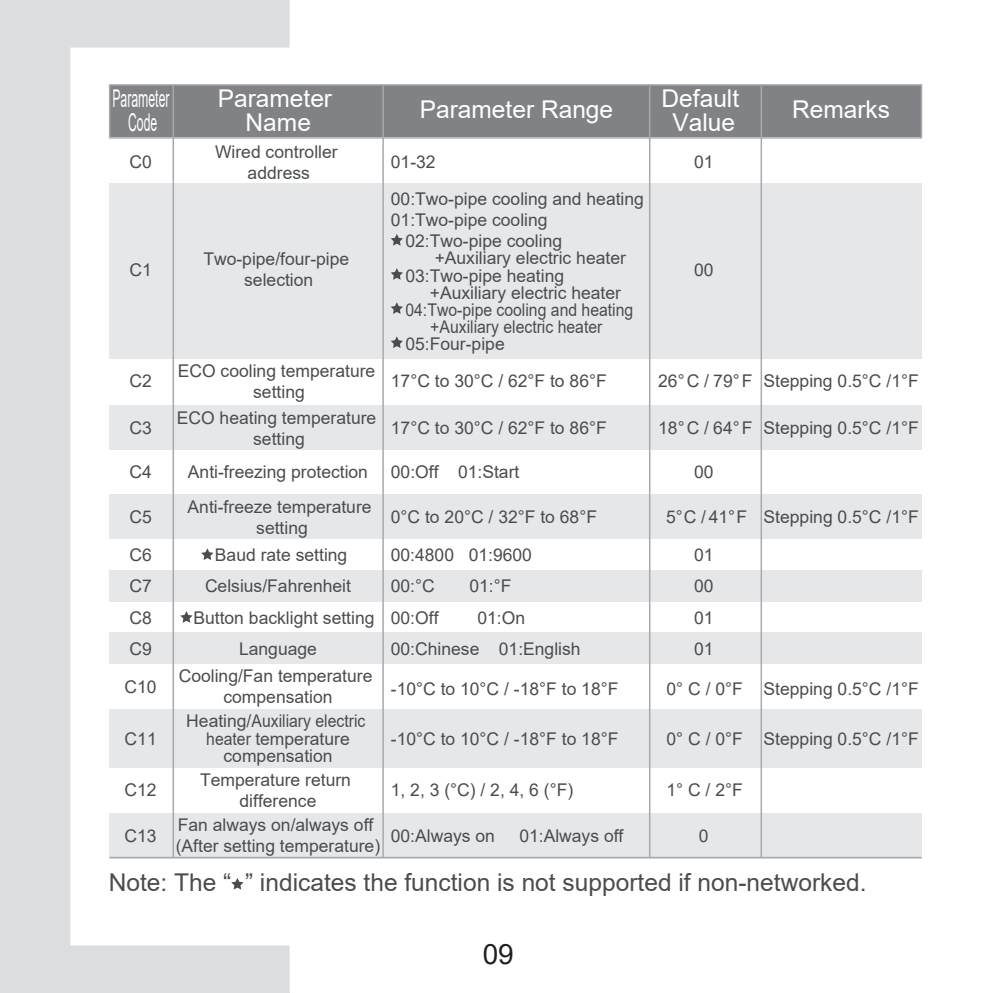
<style>
.page{position:relative;width:993px;height:993px;background:#fff}
.page>*{position:absolute;margin:0;border:0;box-sizing:border-box;transform-origin:0 0}
.t1{font:28px "Arial";color:#231f20}
.t2{font:24.5px "Arial";color:#4b4c4d}
.t3{font:24.5px/24.5px "Arial";color:#fff;text-align:center}
.t4{font:24.5px/24.5px "Arial";color:#fff;text-align:center;scale:.5 1}
.t5{font:17.5px/21px "Arial";color:#4b4c4d}
.t6{font:17.5px "Arial";color:#4b4c4d;scale:.9 1}
</style>
<div class="page">
<svg style="left:0;top:0;width:289px;height:992px"></svg>
<div style="left:109px;top:404px;width:812px;height:45px;background:#e6e7e9"></div>
<div style="left:109px;top:494px;width:812px;height:44px;background:#e6e7e9"></div>
<div style="left:109px;top:184px;width:812px;height:175px;background:#e6e7e9"></div>
<div style="left:109px;top:84px;width:812px;height:54px;background:#808285;border:1px solid #a8a9ad"></div>
<hr style="left:110px;top:137px;width:811px;height:1px;background:#bcbdc0">
<div style="left:109px;top:570px;width:812px;height:31px;background:#e6e7e9"></div>
<div style="left:109px;top:632px;width:812px;height:31px;background:#e6e7e9"></div>
<div style="left:109px;top:812px;width:812px;height:46px;background:#e6e7e9"></div>
<hr style="left:109px;top:856px;width:812px;height:2px;background:#a8a9ad">
<div style="left:109px;top:708px;width:812px;height:59px;background:#e6e7e9"></div>
<svg style="left:391px;top:234px;width:12px;height:11px"></svg>
<svg style="left:391px;top:268px;width:12px;height:12px"></svg>
<svg style="left:391px;top:302px;width:12px;height:12px"></svg>
<svg style="left:391px;top:336px;width:12px;height:12px"></svg>
<svg style="left:201px;top:548px;width:12px;height:12px"></svg>
<svg style="left:180px;top:611px;width:12px;height:11px"></svg>
<svg style="left:231px;top:877px;width:12px;height:12px"></svg>
<hr style="left:760px;top:86px;width:1px;height:771px;background:#a8a9ad">
<hr style="left:648px;top:86px;width:2px;height:771px;background:#a8a9ad">
<hr style="left:382px;top:86px;width:2px;height:771px;background:#a8a9ad">
<hr style="left:172px;top:86px;width:2px;height:771px;background:#a8a9ad">
<h2 class="t4" style="left:112px;top:86px;width:116px">Parameter<br>Code</h2>
<h2 class="t3" style="left:217px;top:86px;width:116px">Parameter<br>Name</h2>
<h2 class="t3" style="left:419px;top:97px;width:195px">Parameter Range</h2>
<h2 class="t3" style="left:661px;top:86px;width:79px">Default<br>Value</h2>
<h2 class="t3" style="left:791px;top:97px;width:99px">Remarks</h2>
<p class="t5" style="left:129px;top:151px;width:24px">C0</p>
<p class="t5" style="left:129px;top:259px;width:24px">C1</p>
<p class="t5" style="left:129px;top:370px;width:24px">C2</p>
<p class="t5" style="left:129px;top:417px;width:24px">C3</p>
<p class="t5" style="left:129px;top:461px;width:24px">C4</p>
<p class="t5" style="left:129px;top:506px;width:24px">C5</p>
<p class="t5" style="left:215px;top:141px;width:124px;text-align:center">Wired controller address</p>
<p class="t5" style="left:203px;top:248px;width:147px;text-align:center">Two-pipe/four-pipe selection</p>
<p class="t5" style="left:178px;top:360px;width:199px;text-align:center">ECO cooling temperature setting</p>
<p class="t5" style="left:177px;top:407px;width:201px;text-align:center">ECO heating temperature setting</p>
<p class="t5" style="left:187px;top:455px;width:185px;line-height:34.3px">Anti-freezing protection<br>Anti-freeze temperature</p>
<p class="t5" style="left:256px;top:516px;width:53px">setting</p>
<p class="t5" style="left:391px;top:143px;width:254px;line-height:36.8px">01-32<br>00:Two-pipe cooling and heating</p>
<p class="t5" style="left:405px;top:209px;width:158px;text-indent:-15px">01:Two-pipe cooling<br>02:Two-pipe cooling</p>
<p class="t5" style="left:405px;top:249px;width:222px;line-height:17.2px;text-indent:29px">+Auxiliary electric heater<br>03:Two-pipe heating</p>
<p class="t5" style="left:429px;top:282px;width:193px">+Auxiliary electric heater</p>
<p class="t6" style="left:405px;top:297px;width:254px">04:Two-pipe cooling and heating</p>
<p class="t6" style="left:430px;top:315px;width:193px">+Auxiliary electric heater</p>
<p class="t5" style="left:405px;top:333px;width:101px">05:Four-pipe</p>
<p class="t5" style="left:391px;top:370px;width:217px">17°C to 30°C / 62°F to 86°F</p>
<p class="t5" style="left:391px;top:417px;width:217px">17°C to 30°C / 62°F to 86°F</p>
<p class="t5" style="left:693px;top:151px;width:21px">01</p>
<p class="t5" style="left:693px;top:259px;width:21px">00</p>
<p class="t5" style="left:658px;top:370px;width:96px">26°C / 79°F</p>
<p class="t5" style="left:658px;top:417px;width:96px">18°C / 64°F</p>
<p class="t5" style="left:763px;top:370px;width:157px">Stepping 0.5°C /1°F</p>
<p class="t5" style="left:763px;top:417px;width:157px">Stepping 0.5°C /1°F</p>
<p class="t5" style="left:391px;top:461px;width:130px">00:Off 01:Start</p>
<p class="t5" style="left:693px;top:461px;width:21px">00</p>
<p class="t5" style="left:391px;top:506px;width:208px">0°C to 20°C / 32°F to 68°F</p>
<p class="t5" style="left:665px;top:506px;width:83px">5°C / 41°F</p>
<p class="t5" style="left:763px;top:506px;width:157px">Stepping 0.5°C /1°F</p>
<p class="t5" style="left:129px;top:539px;width:24px;line-height:30.4px">C6<br>C7</p>
<p class="t5" style="left:215px;top:544px;width:134px">Baud rate setting</p>
<p class="t5" style="left:390px;top:544px;width:143px">00:4800 01:9600</p>
<p class="t5" style="left:205px;top:574px;width:147px">Celsius/Fahrenheit</p>
<p class="t5" style="left:693px;top:544px;width:21px">01</p>
<p class="t5" style="left:390px;top:574px;width:45px">00:°C</p>
<p class="t5" style="left:469px;top:574px;width:44px">01:°F</p>
<p class="t5" style="left:693px;top:574px;width:21px">00</p>
<p class="t5" style="left:129px;top:601px;width:24px;line-height:31.2px">C8<br>C9</p>
<p class="t5" style="left:193px;top:606px;width:246px">Button backlight setting 00:Off</p>
<p class="t5" style="left:477px;top:606px;width:49px">01:On</p>
<p class="t5" style="left:239px;top:638px;width:79px">Language</p>
<p class="t5" style="left:693px;top:606px;width:21px">01</p>
<p class="t5" style="left:390px;top:638px;width:191px">00:Chinese 01:English</p>
<p class="t5" style="left:693px;top:638px;width:21px">01</p>
<p class="t5" style="left:124px;top:675px;width:34px">C10</p>
<p class="t5" style="left:125px;top:728px;width:34px">C11</p>
<p class="t5" style="left:179px;top:665px;width:195px;text-align:center">Cooling/Fan temperature compensation</p>
<p class="t5" style="left:186px;top:712px;width:180px;line-height:17.5px;text-align:center">Heating/Auxiliary electric heater temperature compensation</p>
<p class="t5" style="left:666px;top:677px;width:78px">0° C / 0°F</p>
<p class="t5" style="left:391px;top:677px;width:229px">-10°C to 10°C / -18°F to 18°F</p>
<p class="t5" style="left:763px;top:677px;width:157px">Stepping 0.5°C /1°F</p>
<p class="t5" style="left:391px;top:727px;width:229px">-10°C to 10°C / -18°F to 18°F</p>
<p class="t5" style="left:763px;top:727px;width:157px">Stepping 0.5°C /1°F</p>
<p class="t5" style="left:666px;top:727px;width:78px">0° C / 0°F</p>
<p class="t5" style="left:124px;top:779px;width:34px">C12</p>
<p class="t5" style="left:200px;top:768px;width:152px;text-align:center">Temperature return difference</p>
<p class="t5" style="left:390px;top:779px;width:184px">1, 2, 3 (°C) / 2, 4, 6 (°F)</p>
<p class="t5" style="left:666px;top:779px;width:78px">1° C / 2°F</p>
<p class="t5" style="left:124px;top:824px;width:34px">C13</p>
<p class="t5" style="left:176px;top:814px;width:206px">Fan always on/always off (After setting temperature)</p>
<p class="t5" style="left:390px;top:824px;width:106px">00:Always on</p>
<p class="t5" style="left:519px;top:824px;width:106px">01:Always off</p>
<p class="t5" style="left:698px;top:824px;width:11px">0</p>
<h2 class="t2" style="left:109px;top:865px;width:759px">Note: The “ ” indicates the function is not supported if non-networked.</h2>
<h1 class="t1" style="left:482px;top:934px;width:33px">09</h1>
</div>
